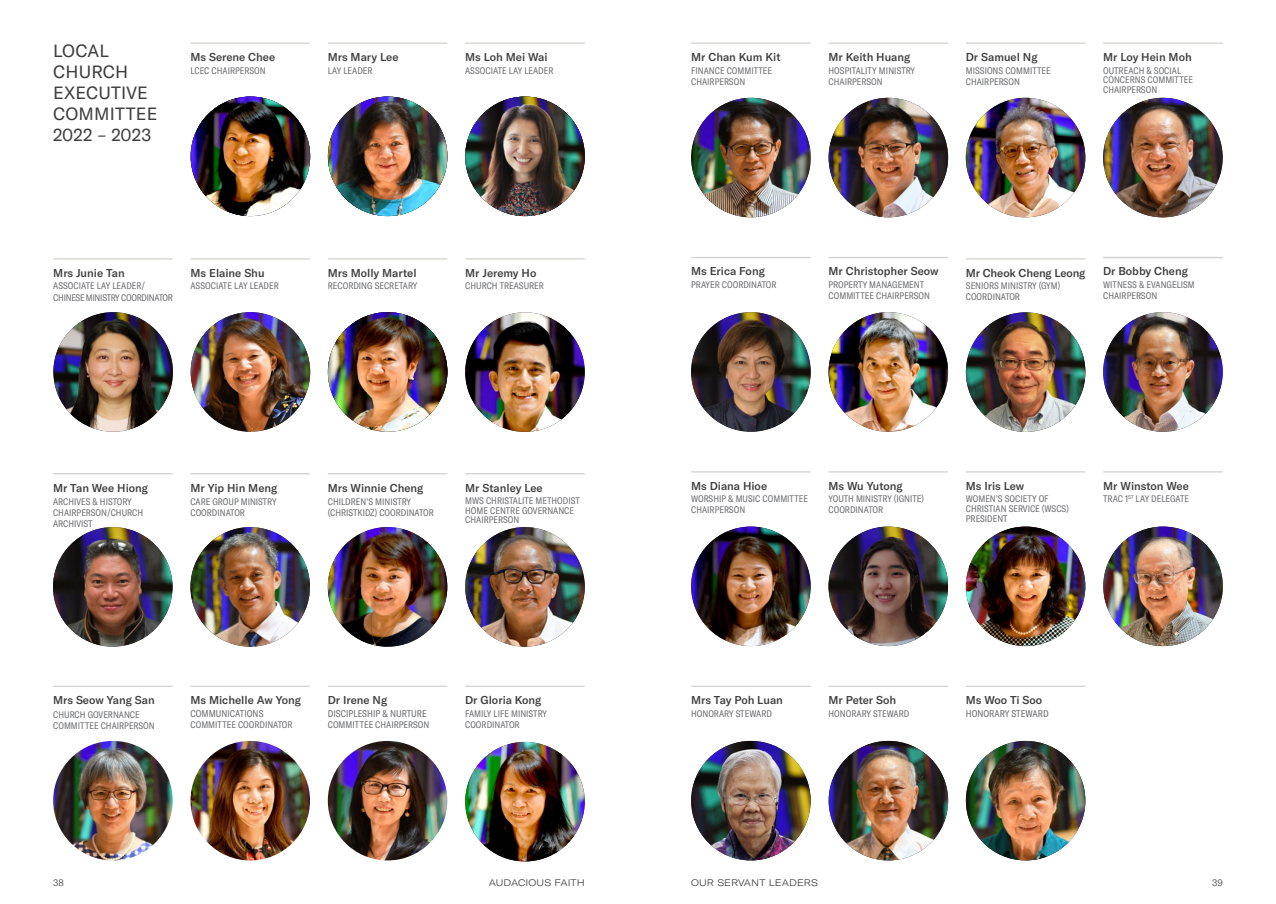
<style>
.page{position:relative;width:1276px;height:904px;background:#fff}
.page>*{position:absolute;margin:0;border:0;box-sizing:border-box;transform-origin:0 0}
.Body_Copy{font:17.5px/21px "GT America";letter-spacing:.01em;color:#3e3e3f}
.Name{font:500 11.25px "GT America";color:#3e3e3f}
.POSITION_TITLE{font:condensed 9.62px "GT America";color:#6c6d70}
.POSITION_TITLE-2{font:condensed 9.38px/11px "GT America";color:#6c6d70}
.POSITION_TITLE-3{font:condensed 9.38px/11.2px "GT America";letter-spacing:-.03em;color:#6c6d70}
.t1{font:300 expanded 9.38px "GT America";letter-spacing:.01em;color:#3e3e3f}
.t2{font:300 9.38px "GT America";color:#3e3e3f}
</style>
<div class="page">
<img style="left:465px;top:527px;width:120px;height:119px;border-radius:60px">
<img style="left:328px;top:527px;width:119px;height:119px;border-radius:60px">
<img style="left:190px;top:527px;width:120px;height:119px;border-radius:60px">
<hr style="left:465px;top:43px;width:120px;height:1px;background:#d1d2cc">
<hr style="left:328px;top:43px;width:119px;height:1px;background:#d1d2cc">
<hr style="left:190px;top:43px;width:120px;height:1px;background:#d1d2cc">
<hr style="left:190px;top:258px;width:120px;height:1px;background:#d1d2cc">
<hr style="left:53px;top:258px;width:120px;height:1px;background:#d1d2cc">
<hr style="left:328px;top:258px;width:119px;height:1px;background:#d1d2cc">
<hr style="left:190px;top:473px;width:120px;height:1px;background:#d1d2cc">
<img style="left:53px;top:527px;width:120px;height:119px;border-radius:60px">
<hr style="left:53px;top:473px;width:120px;height:1px;background:#d1d2cc">
<hr style="left:328px;top:473px;width:119px;height:1px;background:#d1d2cc">
<hr style="left:465px;top:473px;width:120px;height:1px;background:#d1d2cc">
<hr style="left:966px;top:258px;width:119px;height:1px;background:#d1d2cc">
<img style="left:966px;top:312px;width:119px;height:120px;border-radius:60px">
<img style="left:465px;top:312px;width:120px;height:120px;border-radius:60px">
<hr style="left:465px;top:258px;width:120px;height:1px;background:#d1d2cc">
<img style="left:328px;top:97px;width:119px;height:119px;border-radius:60px">
<img style="left:191px;top:97px;width:119px;height:119px;border-radius:60px">
<img style="left:465px;top:97px;width:120px;height:119px;border-radius:60px">
<img style="left:191px;top:312px;width:119px;height:119px;border-radius:60px">
<img style="left:53px;top:312px;width:120px;height:119px;border-radius:60px">
<img style="left:328px;top:312px;width:119px;height:119px;border-radius:60px">
<hr style="left:190px;top:685px;width:120px;height:2px;background:#d1d2cc">
<img style="left:190px;top:741px;width:120px;height:119px;border-radius:60px">
<hr style="left:328px;top:685px;width:119px;height:2px;background:#d1d2cc">
<img style="left:328px;top:741px;width:119px;height:119px;border-radius:60px">
<hr style="left:465px;top:685px;width:120px;height:2px;background:#d1d2cc">
<img style="left:465px;top:742px;width:120px;height:119px;border-radius:60px">
<hr style="left:53px;top:685px;width:120px;height:2px;background:#d1d2cc">
<img style="left:53px;top:741px;width:120px;height:119px;border-radius:60px">
<hr style="left:691px;top:43px;width:119px;height:1px;background:#d1d2cc">
<img style="left:691px;top:98px;width:119px;height:119px;border-radius:60px">
<hr style="left:828px;top:43px;width:120px;height:1px;background:#d1d2cc">
<img style="left:828px;top:98px;width:120px;height:119px;border-radius:60px">
<hr style="left:1103px;top:43px;width:119px;height:1px;background:#d1d2cc">
<img style="left:1103px;top:98px;width:119px;height:119px;border-radius:60px">
<hr style="left:965px;top:43px;width:120px;height:1px;background:#d1d2cc">
<img style="left:966px;top:98px;width:119px;height:119px;border-radius:60px">
<hr style="left:691px;top:257px;width:119px;height:1px;background:#d1d2cc">
<img style="left:691px;top:312px;width:119px;height:119px;border-radius:60px">
<hr style="left:828px;top:257px;width:120px;height:1px;background:#d1d2cc">
<img style="left:828px;top:312px;width:120px;height:119px;border-radius:60px">
<img style="left:1103px;top:312px;width:119px;height:119px;border-radius:60px">
<hr style="left:1103px;top:257px;width:119px;height:1px;background:#d1d2cc">
<hr style="left:966px;top:471px;width:119px;height:1px;background:#d1d2cc">
<img style="left:966px;top:526px;width:119px;height:120px;border-radius:60px">
<hr style="left:691px;top:471px;width:119px;height:1px;background:#d1d2cc">
<img style="left:691px;top:526px;width:119px;height:120px;border-radius:60px">
<hr style="left:828px;top:471px;width:120px;height:1px;background:#d1d2cc">
<img style="left:828px;top:526px;width:120px;height:120px;border-radius:60px">
<hr style="left:1103px;top:471px;width:119px;height:1px;background:#d1d2cc">
<img style="left:1103px;top:526px;width:119px;height:120px;border-radius:60px">
<hr style="left:691px;top:685px;width:119px;height:2px;background:#d1d2cc">
<img style="left:691px;top:741px;width:119px;height:119px;border-radius:60px">
<img style="left:828px;top:741px;width:120px;height:119px;border-radius:60px">
<hr style="left:828px;top:685px;width:120px;height:2px;background:#d1d2cc">
<img style="left:966px;top:741px;width:119px;height:119px;border-radius:60px">
<hr style="left:966px;top:685px;width:119px;height:2px;background:#d1d2cc">
<p class="Body_Copy" style="left:53px;top:40px;width:106px">LOCAL<br>CHURCH<br>EXECUTIVE<br>COMMITTEE<br>2022 – 2023</p>
<p class="Name" style="left:465px;top:50px;width:84px">Ms Loh Mei Wai</p>
<p class="Name" style="left:190px;top:50px;width:86px">Ms Serene Chee</p>
<p class="POSITION_TITLE-2" style="left:190px;top:65px;width:77px">LCEC CHAIRPERSON</p>
<p class="Name" style="left:328px;top:50px;width:72px">Mrs Mary Lee</p>
<p class="POSITION_TITLE-2" style="left:328px;top:65px;width:46px">LAY LEADER</p>
<p class="POSITION_TITLE-2" style="left:465px;top:65px;width:90px">ASSOCIATE LAY LEADER</p>
<p class="Name" style="left:691px;top:50px;width:91px">Mr Chan Kum Kit</p>
<p class="POSITION_TITLE-2" style="left:691px;top:65px;width:83px">FINANCE COMMITTEE<br>CHAIRPERSON</p>
<p class="Name" style="left:828px;top:50px;width:83px">Mr Keith Huang</p>
<p class="POSITION_TITLE-2" style="left:828px;top:65px;width:88px">HOSPITALITY MINISTRY<br>CHAIRPERSON</p>
<p class="Name" style="left:965px;top:50px;width:73px">Dr Samuel Ng</p>
<p class="POSITION_TITLE-2" style="left:965px;top:65px;width:87px">MISSIONS COMMITTEE<br>CHAIRPERSON</p>
<p class="Name" style="left:1103px;top:50px;width:90px">Mr Loy Hein Moh</p>
<p class="POSITION_TITLE-2" style="left:1103px;top:65px;width:91px;line-height:9.8px">OUTREACH &amp; SOCIAL<br>CONCERNS COMMITTEE<br>CHAIRPERSON</p>
<p class="Name" style="left:53px;top:266px;width:73px">Mrs Junie Tan</p>
<p class="POSITION_TITLE-3" style="left:53px;top:280px;width:121px">ASSOCIATE LAY LEADER/<br>CHINESE MINISTRY COORDINATOR</p>
<p class="Name" style="left:190px;top:266px;width:76px">Ms Elaine Shu</p>
<p class="POSITION_TITLE-2" style="left:190px;top:280px;width:90px">ASSOCIATE LAY LEADER</p>
<p class="Name" style="left:328px;top:266px;width:90px">Mrs Molly Martel</p>
<p class="POSITION_TITLE-2" style="left:328px;top:280px;width:91px">RECORDING SECRETARY</p>
<p class="Name" style="left:465px;top:266px;width:73px">Mr Jeremy Ho</p>
<p class="POSITION_TITLE-2" style="left:465px;top:280px;width:80px">CHURCH TREASURER</p>
<p class="Name" style="left:691px;top:264px;width:75px">Ms Erica Fong</p>
<p class="POSITION_TITLE-2" style="left:691px;top:279px;width:87px">PRAYER COORDINATOR</p>
<p class="Name" style="left:828px;top:264px;width:112px">Mr Christopher Seow</p>
<p class="POSITION_TITLE-2" style="left:828px;top:279px;width:103px">PROPERTY MANAGEMENT<br>COMMITTEE CHAIRPERSON</p>
<p class="Name" style="left:966px;top:266px;width:121px">Mr Cheok Cheng Leong</p>
<p class="POSITION_TITLE-2" style="left:966px;top:280px;width:96px">SENIORS MINISTRY (GYM)<br>COORDINATOR</p>
<p class="Name" style="left:1103px;top:264px;width:86px">Dr Bobby Cheng</p>
<p class="POSITION_TITLE-2" style="left:1103px;top:279px;width:93px">WITNESS &amp; EVANGELISM<br>CHAIRPERSON</p>
<p class="Name" style="left:53px;top:481px;width:96px">Mr Tan Wee Hiong</p>
<p class="POSITION_TITLE-2" style="left:53px;top:496px;width:92px">ARCHIVES &amp; HISTORY<br>CHAIRPERSON/CHURCH<br>ARCHIVIST</p>
<p class="Name" style="left:190px;top:481px;width:88px">Mr Yip Hin Meng</p>
<p class="POSITION_TITLE-2" style="left:190px;top:496px;width:88px">CARE GROUP MINISTRY<br>COORDINATOR</p>
<p class="Name" style="left:328px;top:481px;width:97px">Mrs Winnie Cheng</p>
<p class="POSITION_TITLE-2" style="left:328px;top:496px;width:108px">CHILDREN’S MINISTRY (CHRISTKIDZ) COORDINATOR</p>
<p class="Name" style="left:465px;top:481px;width:79px">Mr Stanley Lee</p>
<p class="POSITION_TITLE-2" style="left:465px;top:495px;width:116px;line-height:9.8px">MWS CHRISTALITE METHODIST<br>HOME CENTRE GOVERNANCE<br>CHAIRPERSON</p>
<p class="Name" style="left:691px;top:479px;width:78px">Ms Diana Hioe</p>
<p class="POSITION_TITLE-2" style="left:691px;top:493px;width:118px">WORSHIP &amp; MUSIC COMMITTEE<br>CHAIRPERSON</p>
<p class="Name" style="left:828px;top:479px;width:76px">Ms Wu Yutong</p>
<p class="POSITION_TITLE-2" style="left:828px;top:493px;width:97px">YOUTH MINISTRY (IGNITE)<br>COORDINATOR</p>
<p class="Name" style="left:966px;top:479px;width:60px">Ms Iris Lew</p>
<p class="POSITION_TITLE-2" style="left:966px;top:494px;width:104px;line-height:9.8px">WOMEN’S SOCIETY OF<br>CHRISTIAN SERVICE (WSCS)<br>PRESIDENT</p>
<p class="Name" style="left:1103px;top:479px;width:87px">Mr Winston Wee</p>
<p class="POSITION_TITLE-2" style="left:1103px;top:493px;width:87px">TRAC 1<sup>ST</sup> LAY DELEGATE</p>
<p class="Name" style="left:53px;top:693px;width:103px">Mrs Seow Yang San</p>
<p class="POSITION_TITLE-2" style="left:53px;top:709px;width:103px">CHURCH GOVERNANCE<br>COMMITTEE CHAIRPERSON</p>
<p class="Name" style="left:190px;top:693px;width:112px">Ms Michelle Aw Yong</p>
<p class="POSITION_TITLE" style="left:190px;top:707px;width:75px">COMMUNICATIONS</p>
<p class="POSITION_TITLE-2" style="left:190px;top:719px;width:104px">COMMITTEE COORDINATOR</p>
<p class="Name" style="left:328px;top:693px;width:61px">Dr Irene Ng</p>
<p class="POSITION_TITLE" style="left:328px;top:707px;width:101px">DISCIPLESHIP &amp; NURTURE</p>
<p class="POSITION_TITLE-2" style="left:328px;top:719px;width:103px">COMMITTEE CHAIRPERSON</p>
<p class="Name" style="left:465px;top:693px;width:78px">Dr Gloria Kong</p>
<p class="POSITION_TITLE-2" style="left:465px;top:708px;width:83px">FAMILY LIFE MINISTRY<br>COORDINATOR</p>
<p class="Name" style="left:691px;top:693px;width:93px">Mrs Tay Poh Luan</p>
<p class="POSITION_TITLE-2" style="left:691px;top:708px;width:82px">HONORARY STEWARD</p>
<p class="Name" style="left:828px;top:693px;width:69px">Mr Peter Soh</p>
<p class="POSITION_TITLE-2" style="left:828px;top:708px;width:82px">HONORARY STEWARD</p>
<p class="Name" style="left:966px;top:693px;width:78px">Ms Woo Ti Soo</p>
<p class="POSITION_TITLE" style="left:966px;top:707px;width:84px">HONORARY STEWARD</p>
<p class="t2" style="left:53px;top:877px;width:12px">38</p>
<p class="t1" style="left:489px;top:877px;width:98px">AUDACIOUS FAITH</p>
<p class="t1" style="left:691px;top:877px;width:128px">OUR SERVANT LEADERS</p>
<p class="t2" style="left:1212px;top:877px;width:12px">39</p>
</div>
